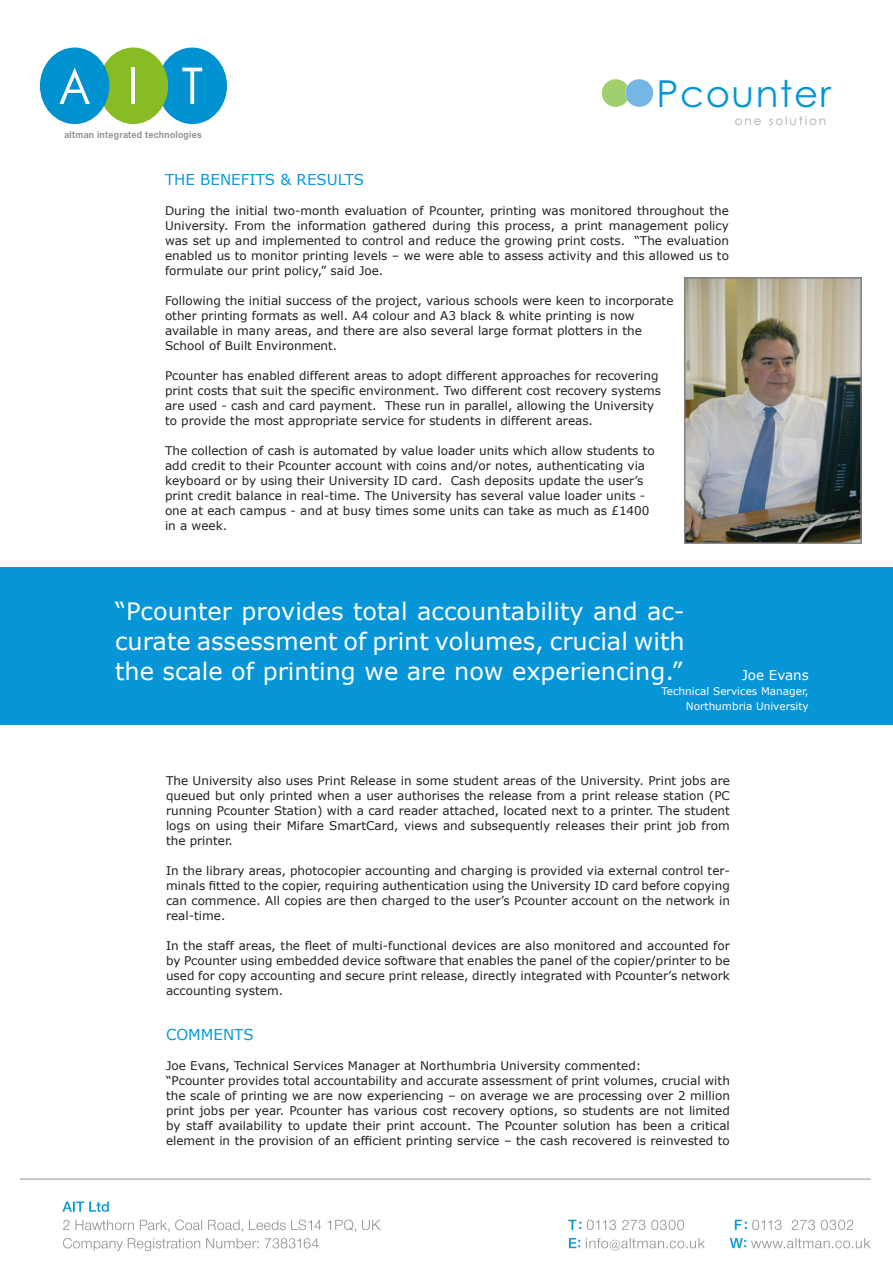
<style>
.page{position:relative;width:893px;height:1263px;background:#fff}
.page>*{position:absolute;margin:0;border:0;box-sizing:border-box;transform-origin:0 0}
.t1{font:37.2px "Century Gothic";color:#0696d7}
.t2{font:24px/30px "Verdana";color:#fff;text-align:justify}
.t3{font:15px "Verdana";color:#089ad9}
.t4{font:13.5px "Verdana";color:#fff}
.t5{font:12px/15px "Verdana";color:#231f20;text-align:justify}
.t6{font:12px "Century Gothic";letter-spacing:.16em;color:#a8a9ad}
.t7{font:10.5px "Verdana";color:#fff}
.t8{font:700 10.2px "Nimbus Sans Novus T";letter-spacing:.03em;color:#929292;scale:.91 1}
</style>
<div class="page">
<div style="left:0;top:567px;width:893px;height:157px;background:#0696d7"></div>
<img style="left:687px;top:280px;width:172px;height:261px">
<div style="left:684px;top:277px;width:178px;height:267px;border:2px solid #808083"></div>
<svg style="left:602px;top:79px;width:51px;height:28px"></svg>
<div style="left:158px;top:48px;width:69px;height:76px;background:#0092d0;border-radius:50%"></div>
<div style="left:99px;top:48px;width:69px;height:76px;background:#88bc24;border-radius:50%"></div>
<hr style="left:131px;top:68px;width:4px;height:36px;background:#fff">
<svg style="left:182px;top:68px;width:20px;height:36px"></svg>
<div style="left:40px;top:48px;width:69px;height:76px;background:#0092d0;border-radius:50%"></div>
<svg style="left:59px;top:68px;width:31px;height:36px"></svg>
<img style="left:20px;top:1178px;width:851px;height:74px">
<p class="t8" style="left:64px;top:129px;width:152px">altman integrated technologies</p>
<p class="t1" style="left:656px;top:68px;width:176px">P c o u n t e r</p>
<p class="t6" style="left:735px;top:112px;width:93px">one solution</p>
<p class="t3" style="left:165px;top:169px;width:201px">THE BENEFITS &amp; RESULTS</p>
<p class="t5" style="left:165px;top:203px;width:565px">During the initial two-month evaluation of Pcounter, printing was monitored throughout the University. From the information gathered during this process, a print management policy was set up and implemented to control and reduce the growing print costs. “The evaluation enabled us to monitor printing levels – we were able to assess activity and this allowed us to formulate our print policy,” said Joe.</p>
<p class="t5" style="left:165px;top:293px;width:510px">Following the initial success of the project, various schools were keen to incorporate</p>
<p class="t5" style="left:165px;top:308px;width:471px">other printing formats as well. A4 colour and A3 black &amp; white printing is now</p>
<p class="t5" style="left:165px;top:323px;width:478px">available in many areas, and there are also several large format plotters in the</p>
<p class="t5" style="left:165px;top:338px;width:174px">School of Built Environment.</p>
<p class="t5" style="left:165px;top:368px;width:495px">Pcounter has enabled different areas to adopt different approaches for recovering</p>
<p class="t5" style="left:165px;top:383px;width:497px">print costs that suit the specific environment. Two different cost recovery systems</p>
<p class="t5" style="left:165px;top:398px;width:491px">are used - cash and card payment. These run in parallel, allowing the University</p>
<p class="t5" style="left:165px;top:413px;width:429px">to provide the most appropriate service for students in different areas.</p>
<p class="t5" style="left:165px;top:443px;width:491px">The collection of cash is automated by value loader units which allow students to</p>
<p class="t5" style="left:165px;top:458px;width:482px">add credit to their Pcounter account with coins and/or notes, authenticating via</p>
<p class="t5" style="left:165px;top:473px;width:480px">keyboard or by using their University ID card. Cash deposits update the user’s</p>
<p class="t5" style="left:165px;top:488px;width:482px">print credit balance in real-time. The University has several value loader units -</p>
<p class="t5" style="left:165px;top:503px;width:486px">one at each campus - and at busy times some units can take as much as £1400</p>
<p class="t5" style="left:165px;top:518px;width:64px">in a week.</p>
<p class="t2" style="left:115px;top:596px;width:571px">“Pcounter provides total accountability and ac&shy;curate assessment of print volumes, crucial with the scale of printing we are now experiencing.”</p>
<p class="t4" style="left:742px;top:666px;width:69px">Joe Evans</p>
<p class="t7" style="left:662px;top:684px;width:149px">Technical Services Manager,</p>
<p class="t7" style="left:686px;top:699px;width:124px">Northumbria University</p>
<p class="t5" style="left:166px;top:773px;width:565px">The University also uses Print Release in some student areas of the University. Print jobs are queued but only printed when a user authorises the release from a print release station (PC running Pcounter Station) with a card reader attached, located next to a printer. The student logs on using their Mifare SmartCard, views and subsequently releases their print job from the printer.</p>
<p class="t5" style="left:166px;top:863px;width:565px">In the library areas, photocopier accounting and charging is provided via external control ter&shy;minals fitted to the copier, requiring authentication using the University ID card before copying can commence. All copies are then charged to the user’s Pcounter account on the network in real-time.</p>
<p class="t5" style="left:166px;top:938px;width:565px">In the staff areas, the fleet of multi-functional devices are also monitored and accounted for by Pcounter using embedded device software that enables the panel of the copier/printer to be used for copy accounting and secure print release, directly integrated with Pcounter’s network accounting system.</p>
<p class="t3" style="left:166px;top:1024px;width:89px">COMMENTS</p>
<p class="t5" style="left:166px;top:1058px;width:477px">Joe Evans, Technical Services Manager at Northumbria University commented:</p>
<p class="t5" style="left:166px;top:1073px;width:565px">“Pcounter provides total accountability and accurate assessment of print volumes, crucial with the scale of printing we are now experiencing – on average we are processing over 2 million print jobs per year. Pcounter has various cost recovery options, so students are not limited by staff availability to update their print account. The Pcounter solution has been a critical element in the provision of an efficient printing service – the cash recovered is reinvested to</p>
</div>
